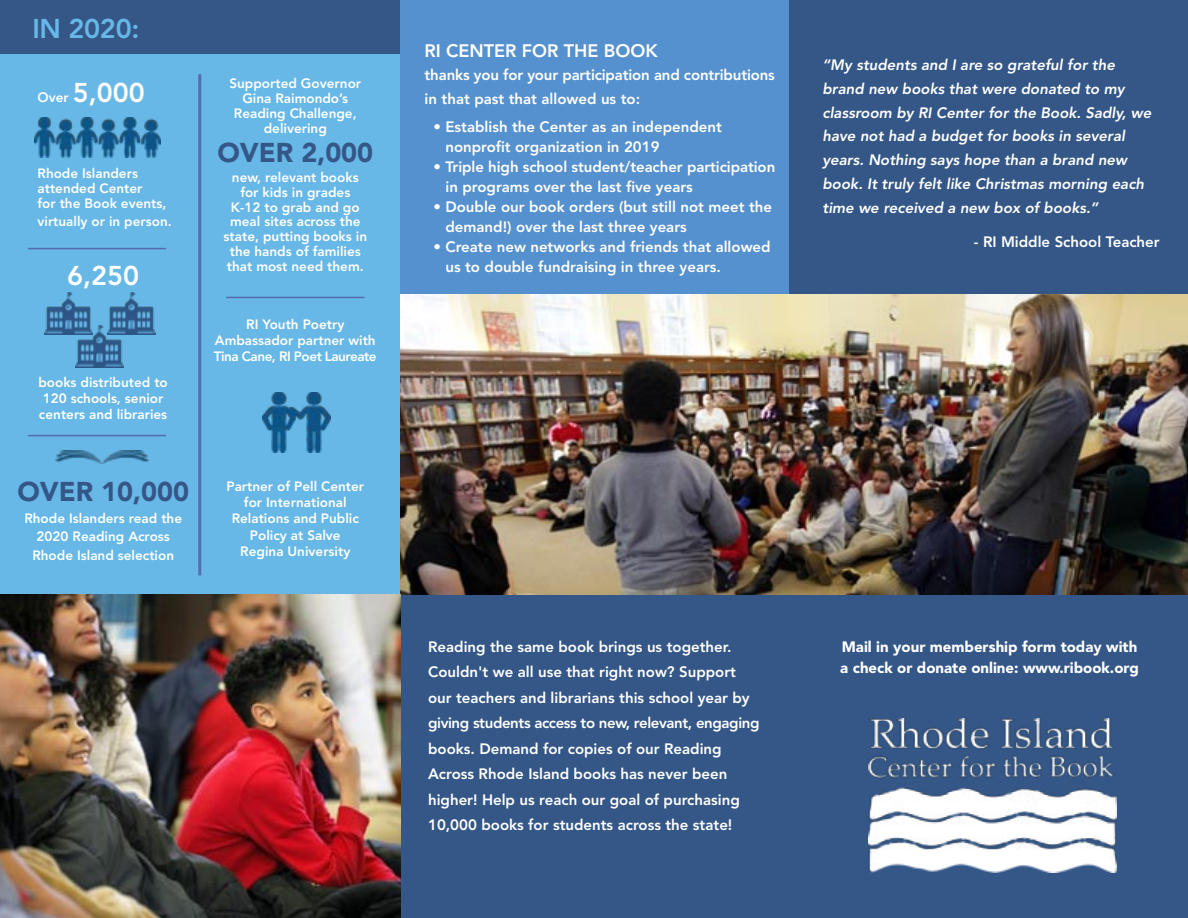
<style>
.page{position:relative;width:1188px;height:918px;background:#fff}
.page>*{position:absolute;margin:0;border:0;box-sizing:border-box;transform-origin:0 0}
.t1{font:900 27px "Avenir";color:#345787}
.t2{font:800 27px "Avenir";color:#fff}
.t3{font:800 27px "Avenir";letter-spacing:-.01em;color:#67b8e7}
.t4{font:800 18px "Avenir";color:#fff}
.t5{font:800 15px/25.5px "Avenir";color:#fff}
.t6{font:italic 800 15px/23.9px "Avenir";color:#fff}
.t7{font:900 15px/20.9px "Avenir";color:#fff}
.t8{font:800 13.5px/14.7px "Avenir";color:#fff;text-align:center}
.s1{font-size:13.5px}
</style>
<div class="page">
<div style="left:0;top:0;width:400px;height:55px;background:#345787"></div>
<div style="left:0;top:54px;width:400px;height:541px;background:#67b8e7"></div>
<div style="left:400px;top:595px;width:788px;height:323px;background:#345787"></div>
<div style="left:400px;top:0;width:390px;height:294px;background:#5591ce"></div>
<img style="left:400px;top:294px;width:788px;height:301px">
<img style="left:0;top:595px;width:400px;height:323px">
<div style="left:790px;top:0;width:398px;height:294px;background:#345787"></div>
<img style="left:35px;top:117px;width:126px;height:40px">
<img style="left:56px;top:450px;width:93px;height:13px">
<img style="left:45px;top:292px;width:46px;height:43px">
<img style="left:75px;top:326px;width:48px;height:42px">
<img style="left:107px;top:292px;width:48px;height:43px">
<hr style="left:198px;top:74px;width:3px;height:501px;background:#566bb0">
<img style="left:263px;top:393px;width:67px;height:59px">
<hr style="left:28px;top:248px;width:138px;height:1px;background:#566bb0">
<hr style="left:28px;top:435px;width:138px;height:1px;background:#566bb0">
<hr style="left:226px;top:297px;width:138px;height:1px;background:#566bb0">
<img style="left:869px;top:719px;width:247px;height:153px">
<h1 class="t3" style="left:32px;top:7px;width:109px">IN 2020:</h1>
<h1 class="t2" style="left:38px;top:72px;width:109px"><span class="s1">Over</span> 5,000</h1>
<p class="t8" style="left:38px;top:166px;width:130px;text-align:left">Rhode Islanders attended Center<br>for the Book events,</p>
<p class="t8" style="left:38px;top:214px;width:136px">virtually or in person.</p>
<h1 class="t2" style="left:67px;top:254px;width:73px">6,250</h1>
<p class="t8" style="left:38px;top:374px;width:131px;line-height:15.9px;text-align:left">books distributed to<br>120 schools, senior centers and libraries</p>
<h1 class="t1" style="left:17px;top:469px;width:173px">OVER 10,000</h1>
<p class="t8" style="left:24px;top:508px;width:159px;line-height:18.9px">Rhode Islanders read the<br>2020 Reading Across<br>Rhode Island selection</p>
<p class="t8" style="left:229px;top:76px;width:133px">Supported Governor<br>Gina Raimondo’s<br>Reading Challenge, delivering</p>
<h1 class="t1" style="left:217px;top:129px;width:157px">OVER 2,000</h1>
<p class="t8" style="left:224px;top:170px;width:145px">new, relevant books for kids in grades<br>K-12 to grab and go meal sites across the state, putting books in the hands of families that most need them.</p>
<p class="t8" style="left:214px;top:316px;width:164px;line-height:16.2px">RI Youth Poetry<br>Ambassador partner with<br>Tina Cane, RI Poet Laureate</p>
<p class="t8" style="left:226px;top:478px;width:139px;line-height:16.2px">Partner of Pell Center for International<br>Relations and Public<br>Policy at Salve<br>Regina University</p>
<p class="t4" style="left:425px;top:36px;width:235px">RI CENTER FOR THE BOOK</p>
<p class="t5" style="left:425px;top:63px;width:352px;line-height:23.9px">thanks you for your participation and contributions in that past that allowed us to:</p>
<p class="t5" style="left:445px;top:116px;width:278px;line-height:20.1px;text-indent:-12px">• Establish the Center as an independent nonprofit organization in 2019</p>
<p class="t5" style="left:445px;top:157px;width:331px;line-height:20.1px;text-indent:-12px">• Triple high school student/teacher participation in programs over the last five years</p>
<p class="t5" style="left:445px;top:197px;width:328px;line-height:20.1px;text-indent:-12px">• Double our book orders (but still not meet the demand!) over the last three years</p>
<p class="t5" style="left:445px;top:237px;width:327px;line-height:20.1px;text-indent:-12px">• Create new networks and friends that allowed us to double fundraising in three years.</p>
<p class="t6" style="left:823px;top:53px;width:330px">“My students and I are so grateful for the brand new books that were donated to my classroom by RI Center for the Book. Sadly, we have not had a budget for books in several years. Nothing says hope than a brand new book. It truly felt like Christmas morning each time we received a new box of books.”</p>
<p class="t5" style="left:974px;top:229px;width:187px">- RI Middle School Teacher</p>
<p class="t5" style="left:428px;top:634px;width:333px">Reading the same book brings us together.<br>Couldn't we all use that right now? Support our teachers and librarians this school year by giving students access to new, relevant, engaging books. Demand for copies of our Reading Across Rhode Island books has never been higher! Help us reach our goal of purchasing 10,000 books for students across the state!</p>
<p class="t7" style="left:840px;top:636px;width:300px">Mail in your membership form today with a check or donate online: www.ribook.org</p>
</div>
